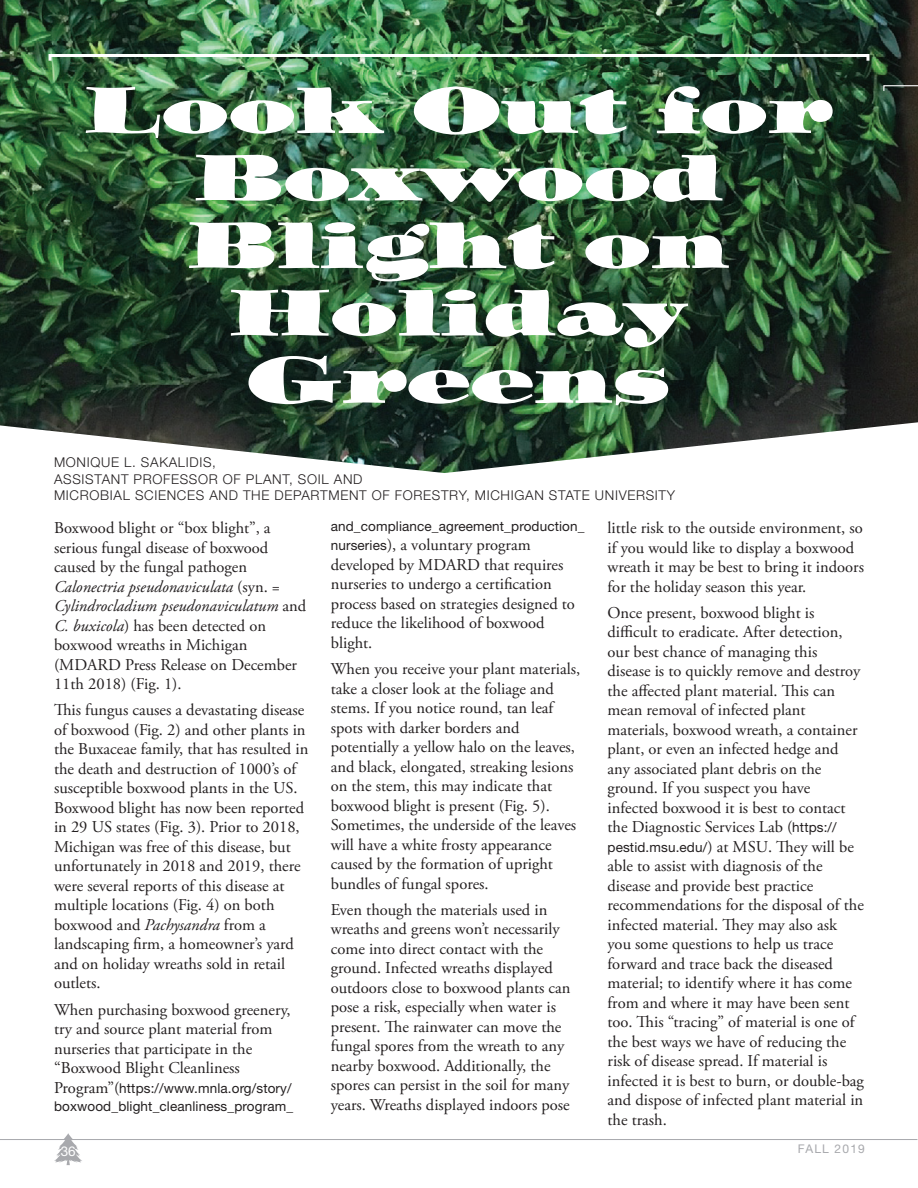
<style>
.page{position:relative;width:918px;height:1188px;background:#fff}
.page>*{position:absolute;margin:0;border:0;box-sizing:border-box;transform-origin:0 0}
.t1{font:63px/67.5px "Ozwald";letter-spacing:.01em;color:#fff;text-align:center}
.t2{font:16.5px/19.5px "Adobe Garamond Pro";color:#231f20}
.t3{font:300 13.5px/16.5px "Helvetica Neue LT Std";letter-spacing:.05em;color:#231f20}
.t4{font:13.5px/18px "Helvetica Neue LT Std";letter-spacing:.01em;color:#231f20}
.t5{font:13.5px "Helvetica Neue LT Std";color:#fff}
.t6{font:12px "Helvetica Neue LT Std";letter-spacing:.1em;color:#a8a9ad}
.s1{font-style:italic}
.s2{font-family:"Adobe Garamond Pro";font-size:16.5px}
.s3{font-family:"Helvetica Neue LT Std";font-size:13.5px}
</style>
<div class="page">
<hr style="left:0;top:1139px;width:917px;height:1px;background:#a8a9ad">
<svg style="left:54px;top:1133px;width:28px;height:32px"></svg>
<img style="left:0;top:0;width:918px;height:473px">
<div style="left:49px;top:54px;width:820px;height:8px;border:3px solid #fff"></div>
<svg style="left:883px;top:85px;width:35px;height:7px"></svg>
<h1 class="t1" style="left:85px;top:76px;width:749px">Look Out for<br>Boxwood<br>Blight on<br>Holiday<br>Greens</h1>
<p class="t3" style="left:54px;top:454px;width:622px">MONIQUE L. SAKALIDIS,<br>ASSISTANT PROFESSOR OF PLANT, SOIL AND<br>MICROBIAL SCIENCES AND THE DEPARTMENT OF FORESTRY, MICHIGAN STATE UNIVERSITY</p>
<p class="t2" style="left:54px;top:519px;width:254px">Boxwood blight or “box blight”, a serious fungal disease of boxwood caused by the fungal pathogen<br><span class="s1">Calonectria pseudonaviculata</span> (syn. =<br><span class="s1">Cylindrocladium pseudonaviculatum</span> and<br><span class="s1">C. buxicola</span>) has been detected on boxwood wreaths in Michigan (MDARD Press Release on December<br>11th 2018) (Fig. 1).</p>
<p class="t2" style="left:54px;top:701px;width:256px">This fungus causes a devastating disease of boxwood (Fig. 2) and other plants in the Buxaceae family, that has resulted in the death and destruction of 1000’s of susceptible boxwood plants in the US.<br>Boxwood blight has now been reported in 29 US states (Fig. 3). Prior to 2018, Michigan was free of this disease, but unfortunately in 2018 and 2019, there were several reports of this disease at multiple locations (Fig. 4) on both boxwood and <span class="s1">Pachysandra</span> from a landscaping firm, a homeowner’s yard and on holiday wreaths sold in retail outlets.</p>
<p class="t2" style="left:54px;top:1000px;width:238px">When purchasing boxwood greenery, try and source plant material from nurseries that participate in the “Boxwood Blight Cleanliness</p>
<p class="t4" style="left:54px;top:1079px;width:241px"><span class="s2">Program”(</span>https://www.mnla.org/story/ boxwood_blight_cleanliness_program_</p>
<p class="t4" style="left:331px;top:517px;width:255px">and_compliance_agreement_production_</p>
<p class="t2" style="left:331px;top:536px;width:246px"><span class="s3">nurseries</span>), a voluntary program developed by MDARD that requires nurseries to undergo a certification process based on strategies designed to reduce the likelihood of boxwood blight.</p>
<p class="t2" style="left:331px;top:660px;width:251px">When you receive your plant materials, take a closer look at the foliage and stems. If you notice round, tan leaf spots with darker borders and potentially a yellow halo on the leaves, and black, elongated, streaking lesions on the stem, this may indicate that boxwood blight is present (Fig. 5).<br>Sometimes, the underside of the leaves will have a white frosty appearance caused by the formation of upright bundles of fungal spores.</p>
<p class="t2" style="left:331px;top:900px;width:241px">Even though the materials used in wreaths and greens won’t necessarily come into direct contact with the ground. Infected wreaths displayed outdoors close to boxwood plants can pose a risk, especially when water is present. The rainwater can move the fungal spores from the wreath to any nearby boxwood. Additionally, the spores can persist in the soil for many years. Wreaths displayed indoors pose</p>
<p class="t2" style="left:608px;top:519px;width:258px">little risk to the outside environment, so if you would like to display a boxwood wreath it may be best to bring it indoors for the holiday season this year.</p>
<p class="t2" style="left:608px;top:604px;width:258px">Once present, boxwood blight is difficult to eradicate. After detection, our best chance of managing this disease is to quickly remove and destroy the affected plant material. This can mean removal of infected plant materials, boxwood wreath, a container plant, or even an infected hedge and any associated plant debris on the ground. If you suspect you have infected boxwood it is best to contact the Diagnostic Services Lab (<span class="s3">https:// pestid.msu.edu/</span>) at MSU. They will be able to assist with diagnosis of the disease and provide best practice recommendations for the disposal of the infected material. They may also ask you some questions to help us trace forward and trace back the diseased material; to identify where it has come from and where it may have been sent too. This “tracing” of material is one of the best ways we have of reducing the risk of disease spread. If material is infected it is best to burn, or double-bag and dispose of infected plant material in the trash.</p>
<p class="t5" style="left:61px;top:1143px;width:17px">36</p>
<p class="t6" style="left:798px;top:1142px;width:68px">FALL 2019</p>
</div>
